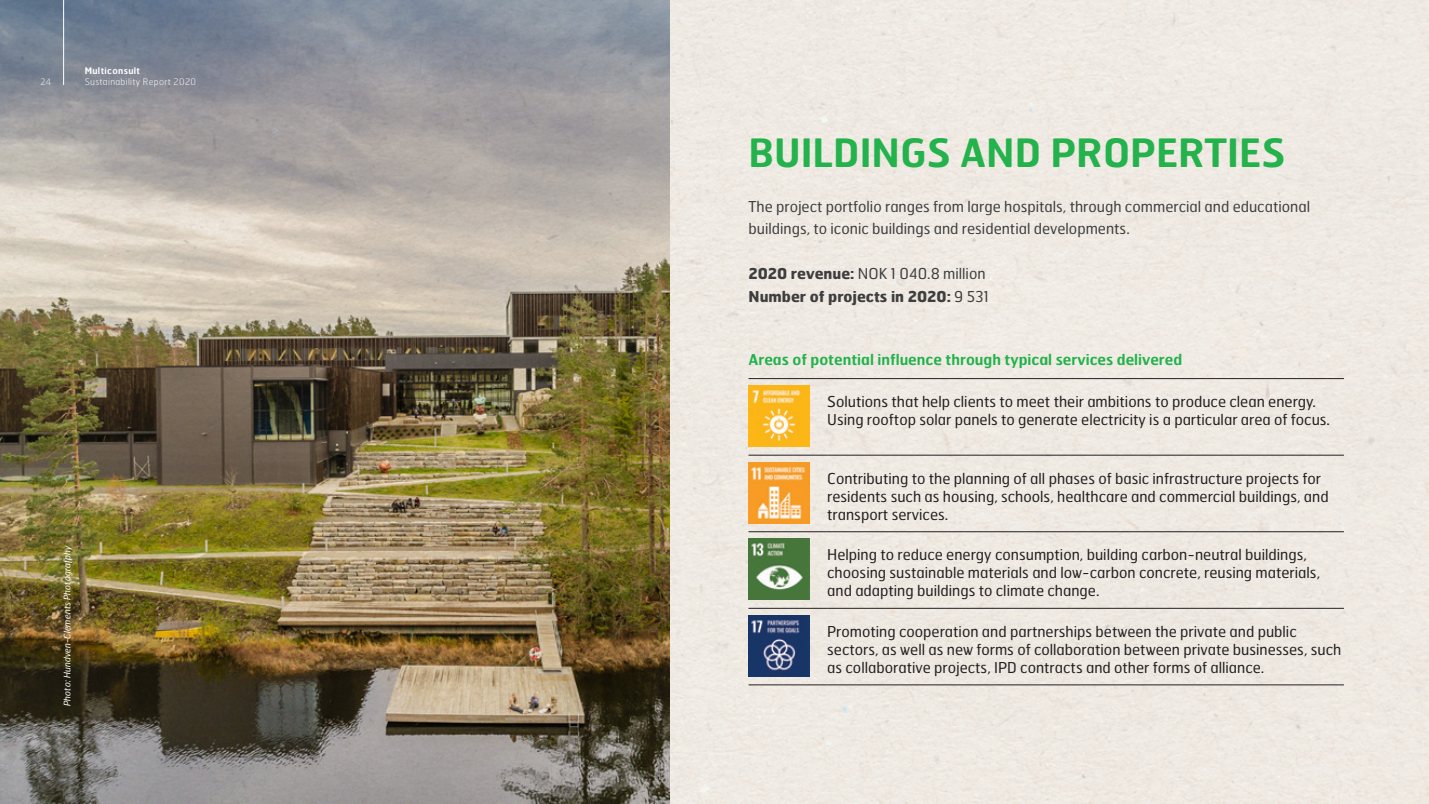
<style>
.page{position:relative;width:1429px;height:804px;background:#fff}
.page>*{position:absolute;margin:0;border:0;box-sizing:border-box;transform-origin:0 0}
.t1{font:600 39px "Hermes FB";color:#23b24b}
.t2{font:15px/18px "Hermes FB";color:#231f20}
.t3{font:15px/22.5px "Hermes FB";color:#3e3e3f}
.t4{font:600 15px "Hermes FB";color:#23b24b}
.t5{font:700 15px/22.5px "Hermes FB";color:#3e3e3f}
.t6{font:italic 9px "Hermes FB";color:#fff}
.t7{font:100 9px "Hermes FB";letter-spacing:.04em;color:#fff}
.t8{font:600 9px "Hermes FB";letter-spacing:.04em;color:#fff}
.t9{font:300 9px "Open Sans";color:#fff}
.s1{font-weight:400}
</style>
<div class="page">
<div style="left:670px;top:0;width:759px;height:804px;background:#efeae2"></div>
<hr style="left:748px;top:378px;width:79px;height:1px;background:#231f20">
<hr style="left:827px;top:378px;width:517px;height:1px;background:#231f20">
<hr style="left:748px;top:455px;width:79px;height:1px;background:#231f20">
<hr style="left:827px;top:455px;width:517px;height:1px;background:#231f20">
<hr style="left:748px;top:531px;width:79px;height:1px;background:#231f20">
<hr style="left:827px;top:531px;width:517px;height:1px;background:#231f20">
<hr style="left:748px;top:608px;width:79px;height:1px;background:#231f20">
<hr style="left:827px;top:608px;width:517px;height:1px;background:#231f20">
<hr style="left:748px;top:684px;width:79px;height:1px;background:#231f20">
<hr style="left:827px;top:684px;width:517px;height:1px;background:#231f20">
<img style="left:748px;top:386px;width:61px;height:60px">
<img style="left:748px;top:462px;width:61px;height:61px">
<img style="left:748px;top:539px;width:61px;height:60px">
<img style="left:748px;top:615px;width:61px;height:61px">
<img style="left:0;top:0;width:670px;height:804px">
<hr style="left:63px;top:0;width:1px;height:85px;background:#fff">
<p class="t9" style="left:41px;top:76px;width:12px">24</p>
<p class="t8" style="left:85px;top:65px;width:57px">Multiconsult</p>
<p class="t7" style="left:85px;top:76px;width:113px">Sustainability Report 2020</p>
<p class="t6" style="left:61px;top:706px;width:162px;rotate:-90deg">Photo: Hundven-Clements Photografphy</p>
<h1 class="t1" style="left:748px;top:127px;width:539px">BUILDINGS AND PROPERTIES</h1>
<p class="t3" style="left:748px;top:194px;width:563px">The project portfolio ranges from large hospitals, through commercial and educational buildings, to iconic buildings and residential developments.</p>
<p class="t5" style="left:748px;top:262px;width:242px">2020 revenue: <span class="s1">NOK 1 040.8 million<br></span>Number of projects in 2020: <span class="s1">9 531</span></p>
<p class="t4" style="left:748px;top:350px;width:435px">Areas of potential influence through typical services delivered</p>
<p class="t2" style="left:827px;top:392px;width:504px">Solutions that help clients to meet their ambitions to produce clean energy.<br>Using rooftop solar panels to generate electricity is a particular area of focus.</p>
<p class="t2" style="left:827px;top:469px;width:503px">Contributing to the planning of all phases of basic infrastructure projects for residents such as housing, schools, healthcare and commercial buildings, and transport services.</p>
<p class="t2" style="left:827px;top:545px;width:494px">Helping to reduce energy consumption, building carbon-neutral buildings, choosing sustainable materials and low-carbon concrete, reusing materials, and adapting buildings to climate change.</p>
<p class="t2" style="left:827px;top:622px;width:516px">Promoting cooperation and partnerships between the private and public sectors, as well as new forms of collaboration between private businesses, such as collaborative projects, IPD contracts and other forms of alliance.</p>
</div>
